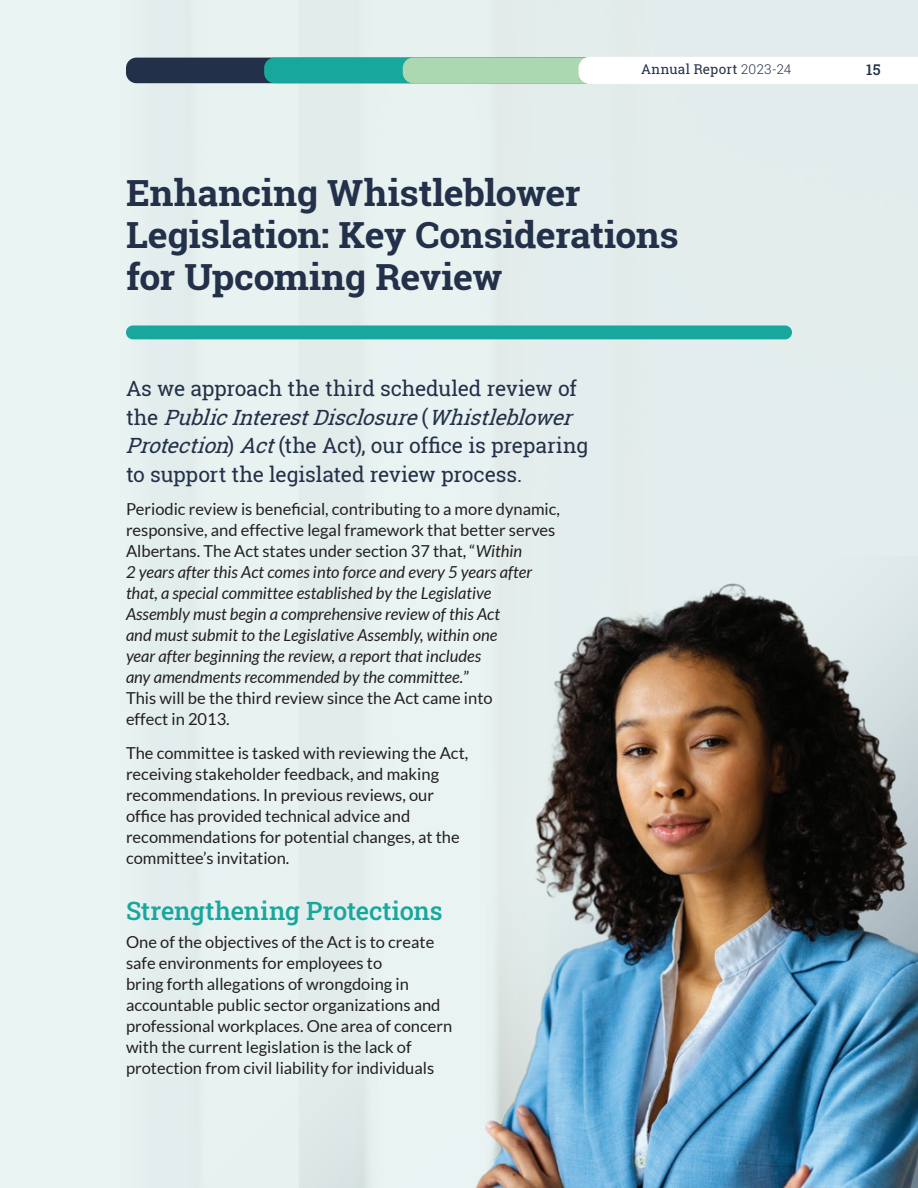
<style>
.page{position:relative;width:918px;height:1188px;background:#e9f3f2}
.page>*{position:absolute;margin:0;border:0;box-sizing:border-box;transform-origin:0 0}
.t1{font:700 36px/42px "Roboto Slab";letter-spacing:-.01em;color:#233049;scale:1.04 1}
.t2{font:500 25.5px "Roboto Slab";letter-spacing:-.005em;color:#18a79d}
.t3{font:21px/28.5px "Roboto Slab";letter-spacing:-.01em;color:#233049}
.t4{font:italic 16.5px/21px "Lato";color:#231f20}
.t5{font:16.5px/21px "Lato";color:#231f20}
.t6{font:500 15px "Roboto Slab";color:#233049}
.t7{font:13.5px "Roboto Slab";letter-spacing:.025em;color:#233049}
.s1{font-weight:300}
.s2{font-style:italic}
.s3{font-style:normal}
</style>
<div class="page">
<img style="left:299px;top:557px;width:619px;height:631px">
<div style="left:126px;top:326px;width:666px;height:13px;background:#18a79d;border-radius:7px"></div>
<div style="left:126px;top:58px;width:595px;height:25px;background:#233049;border-radius:10px"></div>
<div style="left:264px;top:58px;width:595px;height:25px;background:#18a79d;border-radius:10px"></div>
<svg style="left:403px;top:57px;width:515px;height:27px"></svg>
<p class="t7" style="left:641px;top:60px;width:152px">Annual Report <span class="s1">2023-24</span></p>
<p class="t6" style="left:866px;top:59px;width:16px">15</p>
<h1 class="t1" style="left:126px;top:172px;width:533px">Enhancing Whistleblower<br>Legislation: Key Considerations for Upcoming Review</h1>
<p class="t3" style="left:126px;top:374px;width:464px">As we approach the third scheduled review of t h e <span class="s2">PublicInterestDisclosure</span>( <span class="s2">Whistleblower Protection</span>) <span class="s2">Act</span>(the Act), our office is preparing to support the legislated review process.</p>
<p class="t4" style="left:126px;top:499px;width:436px"><span class="s3">Periodic review is beneficial, contributing to a more dynamic, responsive, and effective legal framework that better serves Albertans. The Act states under section 37 that, “</span>Within<br>2 years after this Act comes into force and every 5 years after that, a special committee established by the Legislative<br>Assembly must begin a comprehensive review of this Act<br>and must submit to the Legislative Assembly, within one<br>year after beginning the review, a report that includes<br>any amendments recommended by the committee.<span class="s3">”<br>This will be the third review since the Act came into<br>effect in 2013.</span></p>
<p class="t5" style="left:126px;top:743px;width:344px">The committee is tasked with reviewing the Act, receiving stakeholder feedback, and making recommendations. In previous reviews, our office has provided technical advice and recommendations for potential changes, at the committee’s invitation.</p>
<h2 class="t2" style="left:126px;top:893px;width:318px">Strengthening Protections</h2>
<p class="t5" style="left:126px;top:932px;width:328px">One of the objectives of the Act is to create safe environments for employees to<br>bring forth allegations of wrongdoing in accountable public sector organizations and professional workplaces. One area of concern with the current legislation is the lack of protection from civil liability for individuals</p>
</div>
